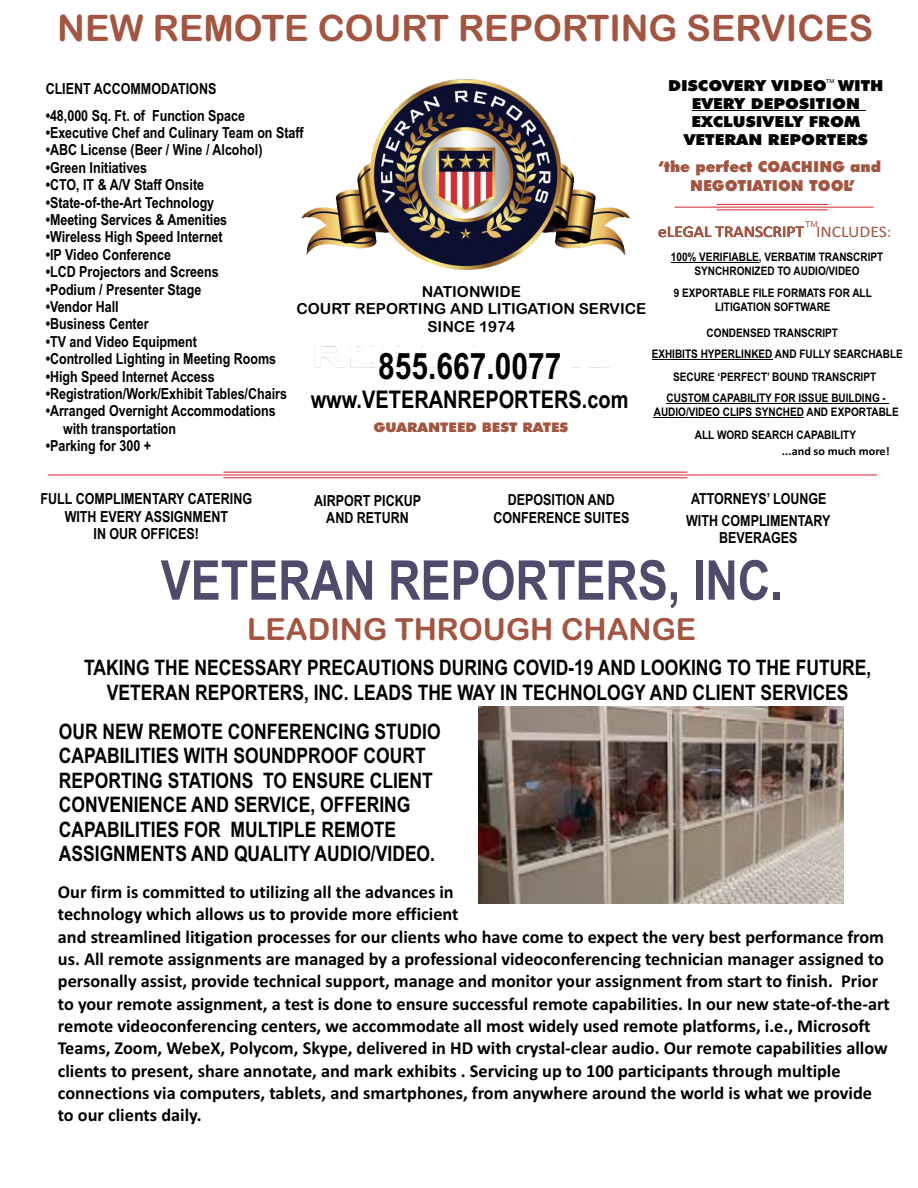
<style>
.page{position:relative;width:918px;height:1188px;background:#fff}
.page>*{position:absolute;margin:0;border:0;box-sizing:border-box;transform-origin:0 0}
.t1{font:700 54.75px "Arial Narrow";color:#4f4b6a}
.t2{font:36.6px "Arial Rounded MT Bold";color:#a25642}
.t3{font:700 36.6px "Arial Narrow";color:#000}
.t4{font:30.45px "Arial Rounded MT Bold";color:#a25642}
.t5{font:700 24.3px "Arial Narrow";color:#000}
.t6{font:700 21.3px/24.3px "Arial Narrow";color:#000;text-align:center}
.t7{font:700 18.3px/22.4px "Calibri";color:#000}
.t8{font:16.2px "Calibri";color:#a25642;scale:1.08 1}
.t9{font:700 15.3px/17.4px "Arial Narrow";color:#000;text-align:center}
.t10{font:15.3px/17.5px "Arial Rounded MT Bold";color:#000;text-align:center}
.t11{font:900 15.3px/18.3px "Futura BT";color:#a25642;text-align:center}
.t12{font:900 15.15px/18.1px "Futura BT";color:#000;text-align:center;scale:1.09 1}
.t13{font:900 13.2px "Futura BT";color:#a25642;scale:1.09 1}
.t14{font:700 11.85px/13.5px "Arial Narrow";color:#000;text-align:center;scale:1.04 1}
.t15{font:700 11.85px "Calibri";color:#000;scale:1.04 1}
.t16{font:8.1px "Arial";color:#a25642;scale:1.08 1}
.t17{font:5.55px "Arial";color:#000;scale:1.09 1}
</style>
<div class="page">
<img style="left:301px;top:79px;width:330px;height:289px">
<hr style="left:671px;top:263px;width:88px;height:1px;background:#000">
<hr style="left:652px;top:359px;width:120px;height:1px;background:#000">
<hr style="left:667px;top:403px;width:222px;height:1px;background:#000">
<hr style="left:654px;top:417px;width:150px;height:1px;background:#000">
<hr style="left:675px;top:207px;width:199px;height:1px;background:#d5232c">
<hr style="left:717px;top:204px;width:111px;height:1px;background:#d5232c">
<hr style="left:717px;top:209px;width:111px;height:1px;background:#d5232c">
<hr style="left:692px;top:110px;width:174px;height:1px;background:#000">
<hr style="left:48px;top:475px;width:829px;height:1px;background:#d5232c">
<hr style="left:223px;top:472px;width:464px;height:1px;background:#d5232c">
<hr style="left:223px;top:477px;width:464px;height:1px;background:#d5232c">
<img style="left:478px;top:706px;width:365px;height:197px">
<h2 class="t2" style="left:57px;top:6px;width:817px">NEW REMOTE COURT REPORTING SERVICES</h2>
<p class="t12" style="left:668px;top:76px;width:199px">DISCOVERY VIDEO WITH<br>EVERY DEPOSITION<br>EXCLUSIVELY FROM<br>VETERAN REPORTERS</p>
<p class="t17" style="left:826px;top:78px;width:9px">TM</p>
<p class="t9" style="left:46px;top:80px;width:172px">CLIENT ACCOMMODATIONS</p>
<p class="t9" style="left:46px;top:106px;width:201px">•48,000 Sq. Ft. of Function Space</p>
<p class="t9" style="left:46px;top:123px;width:260px">•Executive Chef and Culinary Team on Staff</p>
<p class="t9" style="left:46px;top:141px;width:218px">•ABC License (Beer / Wine / Alcohol)</p>
<p class="t9" style="left:46px;top:158px;width:103px">•Green Initiatives</p>
<p class="t9" style="left:46px;top:175px;width:160px">•CTO, IT &amp; A/V Staff Onsite</p>
<p class="t9" style="left:46px;top:193px;width:170px">•State-of-the-Art Technology</p>
<p class="t9" style="left:46px;top:210px;width:183px">•Meeting Services &amp; Amenities</p>
<p class="t9" style="left:46px;top:228px;width:179px">•Wireless High Speed Internet</p>
<p class="t9" style="left:46px;top:245px;width:127px">•IP Video Conference</p>
<p class="t9" style="left:46px;top:262px;width:175px">•LCD Projectors and Screens</p>
<p class="t9" style="left:46px;top:280px;width:157px">•Podium / Presenter Stage</p>
<p class="t9" style="left:46px;top:297px;width:75px">•Vendor Hall</p>
<p class="t9" style="left:46px;top:315px;width:104px">•Business Center</p>
<p class="t9" style="left:46px;top:332px;width:153px">•TV and Video Equipment</p>
<p class="t9" style="left:46px;top:349px;width:232px">•Controlled Lighting in Meeting Rooms</p>
<p class="t9" style="left:46px;top:367px;width:171px">•High Speed Internet Access</p>
<p class="t9" style="left:46px;top:384px;width:243px">•Registration/Work/Exhibit Tables/Chairs</p>
<p class="t9" style="left:63px;top:402px;width:214px;text-align:left;text-indent:-17px">•Arranged Overnight Accommodations with transportation</p>
<p class="t9" style="left:46px;top:436px;width:107px">•Parking for 300 +</p>
<p class="t11" style="left:658px;top:158px;width:224px">‘the perfect COACHING and<br>NEGOTIATION TOOL’</p>
<p class="t16" style="left:805px;top:218px;width:13px">TM</p>
<p class="t8" style="left:658px;top:221px;width:137px">eLEGAL TRANSCRIPT</p>
<p class="t8" style="left:816px;top:221px;width:71px">INCLUDES:</p>
<p class="t14" style="left:671px;top:250px;width:206px">100% VERIFIABLE, VERBATIM TRANSCRIPT<br>SYNCHRONIZED TO AUDIO/VIDEO</p>
<p class="t10" style="left:296px;top:282px;width:351px">NATIONWIDE<br>COURT REPORTING AND LITIGATION SERVICE<br>SINCE 1974</p>
<p class="t14" style="left:674px;top:286px;width:192px">9 EXPORTABLE FILE FORMATS FOR ALL<br>LITIGATION SOFTWARE</p>
<p class="t14" style="left:707px;top:325px;width:128px">CONDENSED TRANSCRIPT</p>
<p class="t14" style="left:652px;top:346px;width:243px">EXHIBITS HYPERLINKED AND FULLY SEARCHABLE</p>
<h2 class="t3" style="left:378px;top:339px;width:185px">855.667.0077</h2>
<p class="t14" style="left:673px;top:369px;width:197px">SECURE ‘PERFECT’ BOUND TRANSCRIPT</p>
<h3 class="t5" style="left:311px;top:381px;width:319px">www.VETERANREPORTERS.com</h3>
<p class="t14" style="left:654px;top:391px;width:237px">CUSTOM CAPABILITY FOR ISSUE BUILDING -<br>AUDIO/VIDEO CLIPS SYNCHED AND EXPORTABLE</p>
<p class="t13" style="left:374px;top:419px;width:180px">GUARANTEED BEST RATES</p>
<p class="t14" style="left:695px;top:428px;width:156px">ALL WORD SEARCH CAPABILITY</p>
<p class="t15" style="left:782px;top:442px;width:105px">...and so much more!</p>
<p class="t9" style="left:41px;top:490px;width:213px">FULL COMPLIMENTARY CATERING<br>WITH EVERY ASSIGNMENT<br>IN OUR OFFICES!</p>
<p class="t9" style="left:314px;top:491px;width:108px">AIRPORT PICKUP<br>AND RETURN</p>
<p class="t9" style="left:493px;top:490px;width:137px">DEPOSITION AND<br>CONFERENCE SUITES</p>
<p class="t9" style="left:691px;top:489px;width:137px">ATTORNEYS’ LOUNGE</p>
<p class="t9" style="left:686px;top:511px;width:146px">WITH COMPLIMENTARY<br>BEVERAGES</p>
<h1 class="t1" style="left:161px;top:539px;width:623px">VETERAN REPORTERS, INC.</h1>
<h3 class="t4" style="left:247px;top:611px;width:450px">LEADING THROUGH CHANGE</h3>
<p class="t6" style="left:84px;top:654px;width:789px">TAKING THE NECESSARY PRECAUTIONS DURING COVID-19 AND LOOKING TO THE FUTURE,<br>VETERAN REPORTERS, INC. LEADS THE WAY IN TECHNOLOGY AND CLIENT SERVICES</p>
<p class="t6" style="left:59px;top:718px;width:383px;text-align:left">OUR NEW REMOTE CONFERENCING STUDIO CAPABILITIES WITH SOUNDPROOF COURT REPORTING STATIONS TO ENSURE CLIENT CONVENIENCE AND SERVICE, OFFERING CAPABILITIES FOR MULTIPLE REMOTE ASSIGNMENTS AND QUALITY AUDIO/VIDEO.</p>
<p class="t7" style="left:58px;top:881px;width:834px">Our firm is committed to utilizing all the advances in<br>technology which allows us to provide more efficient<br>and streamlined litigation processes for our clients who have come to expect the very best performance from us. All remote assignments are managed by a professional videoconferencing technician manager assigned to personally assist, provide technical support, manage and monitor your assignment from start to finish. Prior to your remote assignment, a test is done to ensure successful remote capabilities. In our new state-of-the-art remote videoconferencing centers, we accommodate all most widely used remote platforms, i.e., Microsoft Teams, Zoom, WebeX, Polycom, Skype, delivered in HD with crystal-clear audio. Our remote capabilities allow clients to present, share annotate, and mark exhibits . Servicing up to 100 participants through multiple connections via computers, tablets, and smartphones, from anywhere around the world is what we provide to our clients daily.</p>
</div>
